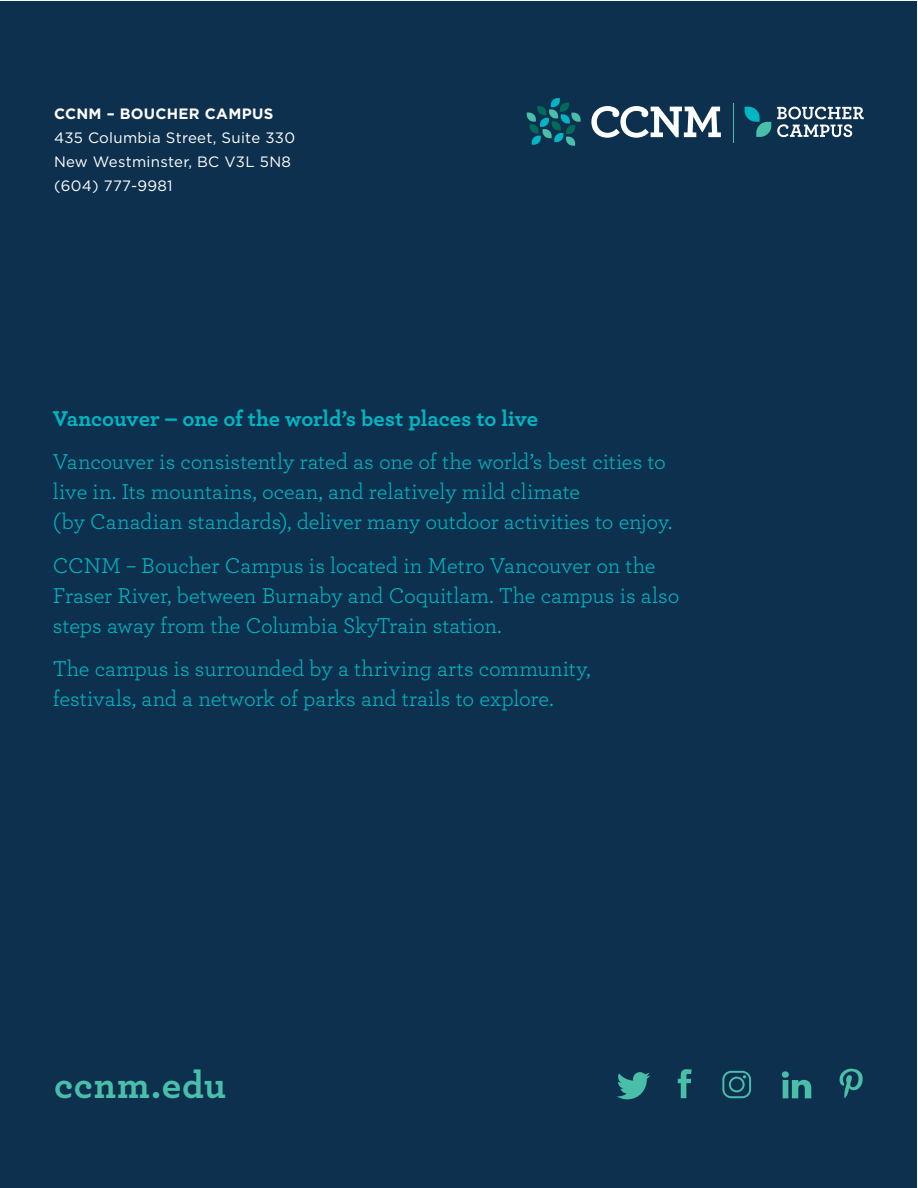
<style>
.page{position:relative;width:918px;height:1188px;background:#fff}
.page>*{position:absolute;margin:0;border:0;box-sizing:border-box;transform-origin:0 0}
.t1{font:700 39px "Archer";letter-spacing:.01em;color:#49bfaa}
.t2{font:22.5px/30px "Archer";letter-spacing:-.005em;color:#00b6c2}
.t3{font:700 22.5px "Archer";letter-spacing:-.005em;color:#00b6c2}
.t4{font:15px/24px "Gotham";letter-spacing:.02em;color:#fff}
.t5{font:700 15px "Gotham";letter-spacing:.02em;color:#fff}
</style>
<div class="page">
<div style="left:1px;top:1px;width:916px;height:1186px;background:#0e304f"></div>
<svg style="left:591px;top:106px;width:130px;height:32px"></svg>
<hr style="left:733px;top:104px;width:1px;height:39px;background:#49bfaa">
<svg style="left:527px;top:98px;width:54px;height:48px"></svg>
<svg style="left:777px;top:107px;width:87px;height:30px"></svg>
<svg style="left:745px;top:107px;width:26px;height:30px"></svg>
<svg style="left:617px;top:1072px;width:33px;height:27px"></svg>
<svg style="left:678px;top:1069px;width:14px;height:29px"></svg>
<svg style="left:782px;top:1071px;width:29px;height:27px"></svg>
<svg style="left:722px;top:1071px;width:29px;height:27px"></svg>
<svg style="left:839px;top:1068px;width:24px;height:30px"></svg>
<p class="t5" style="left:54px;top:104px;width:221px">CCNM – BOUCHER CAMPUS</p>
<p class="t4" style="left:54px;top:125px;width:243px">435 Columbia Street, Suite 330<br>New Westminster, BC V3L 5N8 (604) 777-9981</p>
<p class="t3" style="left:53px;top:400px;width:487px">Vancouver – one of the world’s best places to live</p>
<p class="t2" style="left:53px;top:446px;width:621px">Vancouver is consistently rated as one of the world’s best cities to live in. Its mountains, ocean, and relatively mild climate<br>(by Canadian standards), deliver many outdoor activities to enjoy.</p>
<p class="t2" style="left:53px;top:549px;width:628px">CCNM – Boucher Campus is located in Metro Vancouver on the<br>Fraser River, between Burnaby and Coquitlam. The campus is also steps away from the Columbia SkyTrain station.</p>
<p class="t2" style="left:53px;top:653px;width:539px">The campus is surrounded by a thriving arts community, festivals, and a network of parks and trails to explore.</p>
<h1 class="t1" style="left:54px;top:1054px;width:174px">ccnm.edu</h1>
</div>
